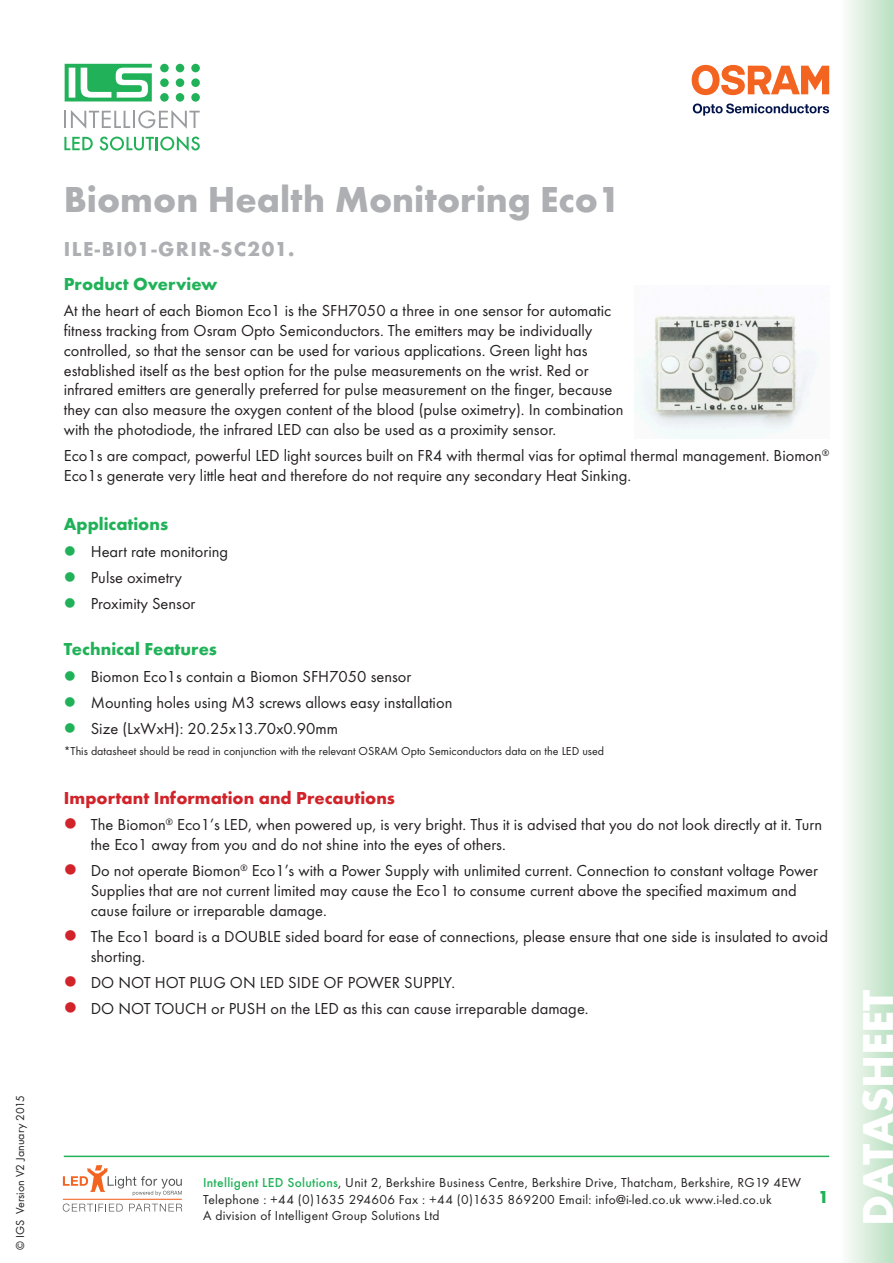
<style>
.page{position:relative;width:893px;height:1263px;background:#fff}
.page>*{position:absolute;margin:0;border:0;box-sizing:border-box;transform-origin:0 0}
.t1{font:700 45px "Futura T";color:#fff}
.t2{font:700 37.5px "Futura T";color:#aeafb3}
.t3{font:700 21px "Futura T";letter-spacing:.07em;color:#aeafb3}
.Bodytext{font:700 18px "Futura T";color:#21b259}
.Bodytext-2{font:700 18px "Futura T";color:#d1232a}
.Bodytext-3{font:16.5px/19.8px "Futura T";color:#231f20}
.t4{font:13.5px/16.2px "Futura T";letter-spacing:.02em;color:#231f20}
.footnotes{font:12px "Futura T";color:#231f20}
.s1{font-weight:500;color:#21b259}
</style>
<div class="page">
<div style="left:840px;top:0;width:53px;height:1263px;background:linear-gradient(to right,#fdfdfc,#b9e0c1)"></div>
<svg style="left:64px;top:110px;width:136px;height:19px"></svg>
<div style="left:160px;top:64px;width:9px;height:8px;background:#21b259;border-radius:50%"></div>
<div style="left:176px;top:64px;width:8px;height:8px;background:#21b259;border-radius:50%"></div>
<div style="left:191px;top:64px;width:9px;height:8px;background:#21b259;border-radius:50%"></div>
<div style="left:160px;top:78px;width:9px;height:9px;background:#21b259;border-radius:50%"></div>
<div style="left:176px;top:78px;width:8px;height:9px;background:#21b259;border-radius:50%"></div>
<div style="left:191px;top:78px;width:9px;height:9px;background:#21b259;border-radius:50%"></div>
<div style="left:160px;top:93px;width:9px;height:9px;background:#21b259;border-radius:50%"></div>
<div style="left:176px;top:93px;width:8px;height:9px;background:#21b259;border-radius:50%"></div>
<div style="left:191px;top:93px;width:9px;height:9px;background:#21b259;border-radius:50%"></div>
<svg style="left:65px;top:64px;width:87px;height:37px"></svg>
<svg style="left:64px;top:137px;width:29px;height:13px"></svg>
<svg style="left:100px;top:136px;width:100px;height:15px"></svg>
<hr style="left:64px;top:1155px;width:765px;height:2px;background:#21b259">
<svg style="left:63px;top:1165px;width:119px;height:31px"></svg>
<svg style="left:63px;top:1203px;width:60px;height:8px"></svg>
<svg style="left:129px;top:1204px;width:53px;height:7px"></svg>
<hr style="left:63px;top:1199px;width:119px;height:1px;background:#f36421">
<svg style="left:693px;top:104px;width:136px;height:12px"></svg>
<svg style="left:692px;top:65px;width:137px;height:30px"></svg>
<img style="left:634px;top:315px;width:185px;height:123px">
<p class="footnotes" style="left:13px;top:1250px;width:156px;rotate:-90deg">© IGS Version V2 January 2015</p>
<p class="t2" style="left:64px;top:178px;width:558px">Biomon Health Monitoring Eco1</p>
<p class="t3" style="left:64px;top:236px;width:232px">ILE-BI01-GRIR-SC201.</p>
<p class="Bodytext" style="left:64px;top:273px;width:155px">Product Overview</p>
<p class="Bodytext-3" style="left:64px;top:301px;width:561px">At the heart of each Biomon Eco1 is the SFH7050 a three in one sensor for automatic fitness tracking from Osram Opto Semiconductors. The emitters may be individually controlled, so that the sensor can be used for various applications. Green light has established itself as the best option for the pulse measurements on the wrist. Red or infrared emitters are generally preferred for pulse measurement on the finger, because they can also measure the oxygen content of the blood (pulse oximetry). In combination with the photodiode, the infrared LED can also be used as a proximity sensor.</p>
<p class="Bodytext-3" style="left:64px;top:446px;width:767px">Eco1s are compact, powerful LED light sources built on FR4 with thermal vias for optimal thermal management. Biomon<sup>®<br></sup>Eco1s generate very little heat and therefore do not require any secondary Heat Sinking.</p>
<p class="Bodytext" style="left:64px;top:514px;width:106px">Applications</p>
<p class="Bodytext-3" style="left:91px;top:541px;width:139px">Heart rate monitoring</p>
<p class="Bodytext-3" style="left:91px;top:567px;width:93px">Pulse oximetry</p>
<p class="Bodytext-3" style="left:91px;top:593px;width:106px">Proximity Sensor</p>
<p class="Bodytext" style="left:64px;top:639px;width:155px">Technical Features</p>
<p class="Bodytext-3" style="left:91px;top:666px;width:322px">Biomon Eco1s contain a Biomon SFH7050 sensor</p>
<p class="Bodytext-3" style="left:91px;top:692px;width:363px">Mounting holes using M3 screws allows easy installation</p>
<p class="Bodytext-3" style="left:91px;top:718px;width:249px">Size (LxWxH): 20.25x13.70x0.90mm</p>
<p class="footnotes" style="left:64px;top:744px;width:542px">*This datasheet should be read in conjunction with the relevant OSRAM Opto Semiconductors data on the LED used</p>
<p class="Bodytext-2" style="left:64px;top:788px;width:333px">Important Information and Precautions</p>
<p class="Bodytext-3" style="left:91px;top:815px;width:733px">The Biomon<sup>®</sup> Eco1’s LED, when powered up, is very bright. Thus it is advised that you do not look directly at it. Turn the Eco1 away from you and do not shine into the eyes of others.</p>
<p class="Bodytext-3" style="left:91px;top:861px;width:729px">Do not operate Biomon<sup>®</sup> Eco1’s with a Power Supply with unlimited current. Connection to constant voltage Power<br>Supplies that are not current limited may cause the Eco1 to consume current above the specified maximum and cause failure or irreparable damage.</p>
<p class="Bodytext-3" style="left:91px;top:927px;width:739px">The Eco1 board is a DOUBLE sided board for ease of connections, please ensure that one side is insulated to avoid shorting.</p>
<p class="Bodytext-3" style="left:91px;top:973px;width:366px">DO NOT HOT PLUG ON LED SIDE OF POWER SUPPLY.</p>
<p class="Bodytext-3" style="left:91px;top:999px;width:499px">DO NOT TOUCH or PUSH on the LED as this can cause irreparable damage.</p>
<p class="t4" style="left:203px;top:1175px;width:599px"><span class="s1">Intelligent LED Solutions</span>, Unit 2, Berkshire Business Centre, Berkshire Drive, Thatcham, Berkshire, RG19 4EW<br>Telephone : +44 (0)1635 294606 Fax : +44 (0)1635 869200 Email: info@i-led.co.uk www.i-led.co.uk<br>A division of Intelligent Group Solutions Ltd</p>
<p class="Bodytext" style="left:818px;top:1186px;width:12px">1</p>
<h1 class="t1" style="left:851px;top:1226px;width:238px;rotate:-90deg">DATASHEET</h1>
</div>
